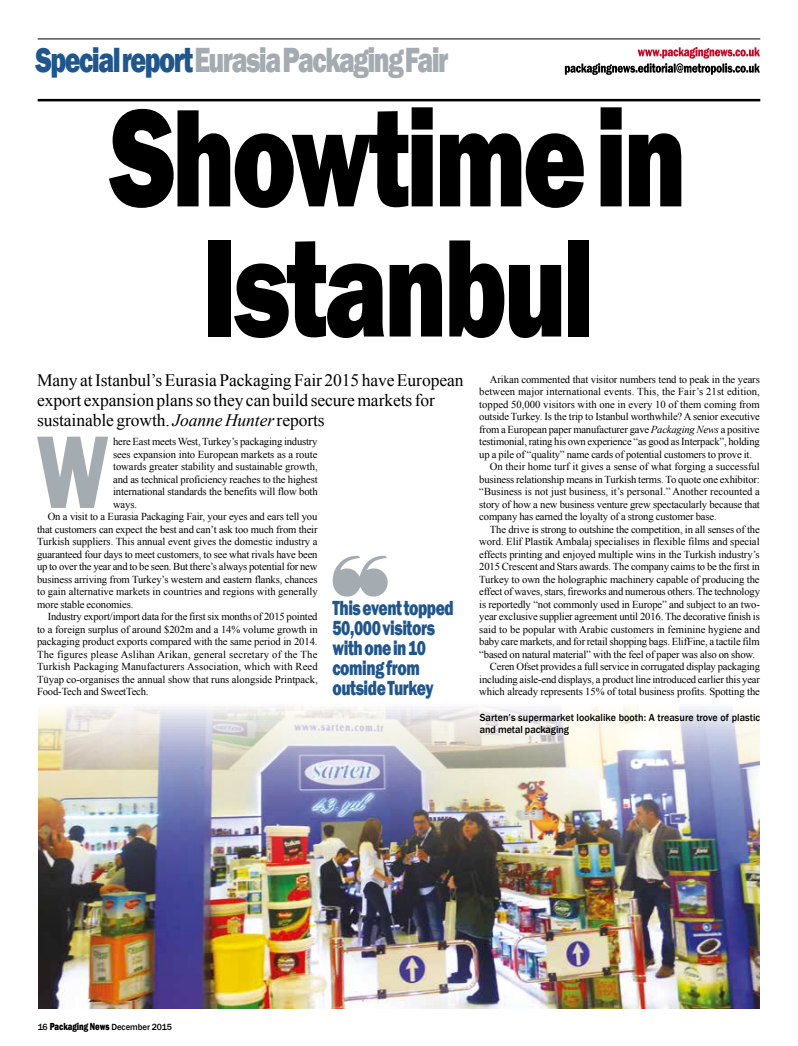
<style>
.page{position:relative;width:798px;height:1046px;background:#fff}
.page>*{position:absolute;margin:0;border:0;box-sizing:border-box;transform-origin:0 0}
.t1{font:800 144px/130px "Franklin Gothic";letter-spacing:-.035em;color:#000;text-align:center;scale:.75 1}
.t2{font:800 106.88px "Franklin Gothic";color:#a4acb1;scale:.75 1}
.t3{font:800 36px "Franklin Gothic";letter-spacing:-.055em;color:#a4acb1;scale:.75 1}
.t4{font:800 21px/20px "Franklin Gothic";letter-spacing:-.025em;color:#20568b;scale:.75 1}
.t5{font:17.5px/20px "Times New Roman";letter-spacing:-.005em;color:#000}
.t6{font:10.62px "Times New Roman";letter-spacing:-.015em;color:#000}
.t7{font:10.62px "Times New Roman";letter-spacing:.01em;color:#000}
.t8{font:10.62px "Times New Roman";letter-spacing:.005em;color:#000}
.t9{font:10.62px "Times New Roman";letter-spacing:.015em;color:#000}
.t10{font:500 10.5px/12.5px "Franklin Gothic";letter-spacing:.005em;color:#000;scale:.95 1}
.t11{font:500 9.12px "Franklin Gothic";letter-spacing:-.005em;color:#000;scale:.95 1}
.s1{color:#20568b}
.s2{font-style:italic}
.s3{font-weight:800;font-size:10.5px}
</style>
<div class="page">
<img style="left:38px;top:706px;width:721px;height:302px">
<hr style="left:38px;top:39px;width:722px;height:1px;background:#000">
<hr style="left:38px;top:99px;width:722px;height:2px;background:#000">
<svg style="left:564px;top:47px;width:195px;height:28px"></svg>
<svg style="left:332px;top:555px;width:55px;height:41px"></svg>
<h3 class="t3" style="left:36px;top:37px;width:552px"><span class="s1">Special report</span> Eurasia Packaging Fair</h3>
<h1 class="t1" style="left:110px;top:93px;width:770px">Showtime in<br>Istanbul</h1>
<h3 class="t5" style="left:37px;top:370px;width:428px">Many at Istanbul’s Eurasia Packaging Fair 2015 have European export expansion plans so they can build secure markets for sustainable growth. <span class="s2">Joanne Hunter</span> reports</h3>
<p class="t6" style="left:489px;top:372px;width:271px">Arikan commented that visitor numbers tend to peak in the years</p>
<p class="t7" style="left:479px;top:384px;width:282px">between major international events. This, the Fair’s 21st edition,</p>
<p class="t8" style="left:479px;top:397px;width:282px">topped 50,000 visitors with one in every 10 of them coming from</p>
<p class="t6" style="left:479px;top:409px;width:282px">outside Turkey. Is the trip to Istanbul worthwhile? A senior executive</p>
<p class="t6" style="left:479px;top:422px;width:282px">from a European paper manufacturer gave <span class="s2">Packaging News</span> a positive</p>
<p class="t6" style="left:479px;top:434px;width:282px">testimonial, rating his own experience “as good as Interpack”, holding</p>
<p class="t6" style="left:479px;top:447px;width:274px">up a pile of “quality” name cards of potential customers to prove it.</p>
<p class="t6" style="left:489px;top:459px;width:271px">On their home turf it gives a sense of what forging a successful</p>
<p class="t6" style="left:479px;top:472px;width:282px">business relationship means in Turkish terms. To quote one exhibitor:</p>
<p class="t8" style="left:479px;top:484px;width:282px">“Business is not just business, it’s personal.” Another recounted a</p>
<p class="t6" style="left:479px;top:497px;width:282px">story of how a new business venture grew spectacularly because that</p>
<p class="t6" style="left:479px;top:509px;width:239px">company has earned the loyalty of a strong customer base.</p>
<p class="t6" style="left:489px;top:522px;width:271px">The drive is strong to outshine the competition, in all senses of the</p>
<p class="t6" style="left:479px;top:534px;width:282px">word. Elif Plastik Ambalaj specialises in flexible films and special</p>
<p class="t6" style="left:479px;top:547px;width:282px">effects printing and enjoyed multiple wins in the Turkish industry’s</p>
<p class="t6" style="left:479px;top:559px;width:282px">2015 Crescent and Stars awards. The company caims to be the first in</p>
<p class="t6" style="left:479px;top:572px;width:282px">Turkey to own the holographic machinery capable of producing the</p>
<p class="t6" style="left:479px;top:584px;width:282px">effect of waves, stars, fireworks and numerous others. The technology</p>
<p class="t6" style="left:479px;top:597px;width:282px">is reportedly “not commonly used in Europe” and subject to an two-</p>
<p class="t6" style="left:479px;top:609px;width:282px">year exclusive supplier agreement until 2016. The decorative finish is</p>
<p class="t6" style="left:479px;top:622px;width:282px">said to be popular with Arabic customers in feminine hygiene and</p>
<p class="t6" style="left:479px;top:634px;width:282px">baby care markets, and for retail shopping bags. ElifFine, a tactile film</p>
<p class="t6" style="left:479px;top:647px;width:277px">“based on natural material” with the feel of paper was also on show.</p>
<p class="t6" style="left:489px;top:659px;width:271px">Ceren Ofset provides a full service in corrugated display packaging</p>
<p class="t6" style="left:479px;top:672px;width:282px">including aisle-end displays, a product line introduced earlier this year</p>
<p class="t6" style="left:479px;top:684px;width:282px">which already represents 15% of total business profits. Spotting the</p>
<h2 class="t2" style="left:36px;top:403px;width:98px">W</h2>
<p class="t6" style="left:113px;top:434px;width:206px">here East meets West, Turkey’s packaging industry</p>
<p class="t6" style="left:113px;top:447px;width:206px">sees expansion into European markets as a route</p>
<p class="t6" style="left:113px;top:459px;width:206px">towards greater stability and sustainable growth,</p>
<p class="t6" style="left:113px;top:472px;width:206px">and as technical proficiency reaches to the highest</p>
<p class="t6" style="left:113px;top:484px;width:206px">international standards the benefits will flow both</p>
<p class="t6" style="left:113px;top:497px;width:25px">ways.</p>
<p class="t6" style="left:48px;top:509px;width:271px">On a visit to a Eurasia Packaging Fair, your eyes and ears tell you</p>
<p class="t6" style="left:37px;top:522px;width:282px">that customers can expect the best and can’t ask too much from their</p>
<p class="t6" style="left:37px;top:534px;width:282px">Turkish suppliers. This annual event gives the domestic industry a</p>
<p class="t6" style="left:37px;top:547px;width:282px">guaranteed four days to meet customers, to see what rivals have been</p>
<p class="t6" style="left:37px;top:559px;width:282px">up to over the year and to be seen. But there’s always potential for new</p>
<p class="t6" style="left:37px;top:572px;width:282px">business arriving from Turkey’s western and eastern flanks, chances</p>
<p class="t6" style="left:37px;top:584px;width:282px">to gain alternative markets in countries and regions with generally</p>
<p class="t6" style="left:37px;top:597px;width:98px">more stable economies.</p>
<p class="t6" style="left:48px;top:609px;width:271px">Industry export/import data for the first six months of 2015 pointed</p>
<p class="t6" style="left:37px;top:622px;width:282px">to a foreign surplus of around $202m and a 14% volume growth in</p>
<p class="t6" style="left:37px;top:634px;width:282px">packaging product exports compared with the same period in 2014.</p>
<p class="t9" style="left:37px;top:647px;width:282px">The figures please Aslihan Arikan, general secretary of the The</p>
<p class="t7" style="left:37px;top:659px;width:282px">Turkish Packaging Manufacturers Association, which with Reed</p>
<p class="t6" style="left:37px;top:672px;width:282px">Tüyap co-organises the annual show that runs alongside Printpack,</p>
<p class="t6" style="left:37px;top:684px;width:113px">Food-Tech and SweetTech.</p>
<h3 class="t4" style="left:332px;top:597px;width:163px">This event topped<br>50,000 visitors with one in 10 coming from outside Turkey</h3>
<p class="t11" style="left:38px;top:1020px;width:143px">16 <span class="s3">Packaging News</span> December 2015</p>
<p class="t10" style="left:479px;top:710px;width:297px">Sarten’s supermarket lookalike booth: A treasure trove of plastic and metal packaging</p>
</div>
